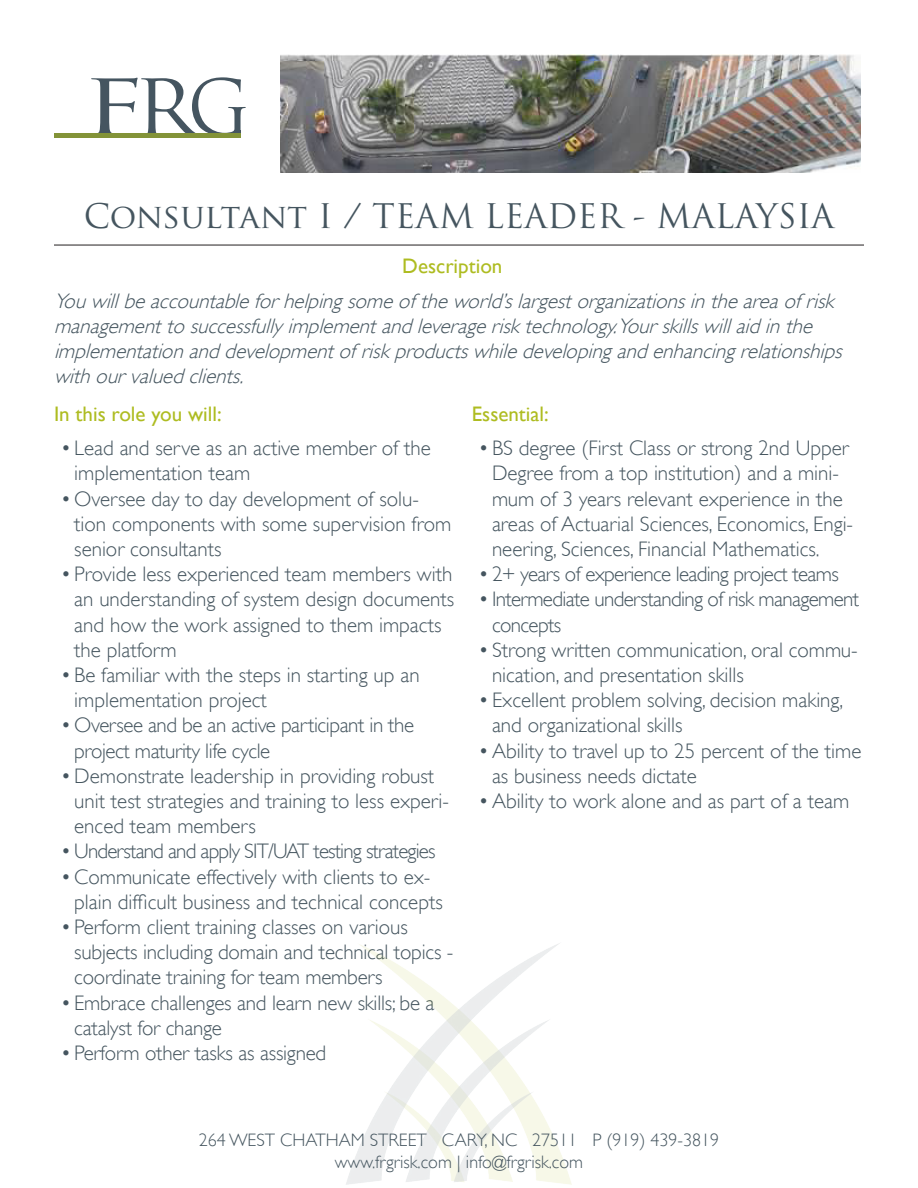
<style>
.page{position:relative;width:918px;height:1188px;background:#fff}
.page>*{position:absolute;margin:0;border:0;box-sizing:border-box;transform-origin:0 0}
.t1{font:33px "Trajan Pro";color:#45555f}
.t2{font:300 21px/25.2px "Gill Sans";color:#45555f}
.t3{font:italic 300 21px/25.2px "Gill Sans";color:#45555f}
.t4{font:300 21px/25.2px "Gill Sans";letter-spacing:-.03em;color:#45555f}
.t5{font:300 21px/25.2px "Gill Sans";letter-spacing:-.02em;color:#45555f}
.t6{font:300 21px "Gill Sans";letter-spacing:-.04em;color:#45555f}
.t7{font:21px "Gill Sans";color:#aebc21}
.t8{font:300 18px "Gill Sans";color:#45555f}
</style>
<div class="page">
<hr style="left:54px;top:245px;width:810px;height:1px;background:#231f20">
<img style="left:346px;top:943px;width:226px;height:242px">
<div style="left:54px;top:133px;width:187px;height:5px;background:#839338"></div>
<svg style="left:91px;top:77px;width:155px;height:56px"></svg>
<img style="left:281px;top:54px;width:579px;height:119px">
<p class="t1" style="left:84px;top:195px;width:752px">Consultant I / TEAM LEADER - MALAYSIA</p>
<p class="t7" style="left:402px;top:253px;width:102px">Description</p>
<p class="t3" style="left:54px;top:288px;width:796px">Youwillbeaccountableforhelpingsomeof theworld’slargestorganizationsintheareaof risk managementtosuccessfully implementandleveragerisktechnology.Yourskillswillaidinthe implementationanddevelopmentof riskproductswhiledevelopingandenhancingrelationships withourvaluedclients.</p>
<p class="t7" style="left:54px;top:402px;width:169px">In this role you will:</p>
<p class="t2" style="left:74px;top:436px;width:358px;text-indent:-14px">• Lead and serve as an active member of the implementation team</p>
<p class="t2" style="left:74px;top:486px;width:379px;text-indent:-14px">• Oversee day to day development of solu&shy;tion components with some supervision from senior consultants</p>
<p class="t2" style="left:74px;top:562px;width:382px;text-indent:-14px">• Provide less experienced team members with an understanding of system design documents and how the work assigned to them impacts the platform</p>
<p class="t2" style="left:74px;top:662px;width:347px;text-indent:-14px">• Be familiar with the steps in starting up an implementation project</p>
<p class="t5" style="left:74px;top:713px;width:341px;text-indent:-14px">• Oversee and be an active participant in the project maturity life cycle</p>
<p class="t2" style="left:74px;top:763px;width:376px;text-indent:-14px">•Demonstrate leadership in providing robust unit test strategies and training to less experi&shy;enced team members</p>
<p class="t6" style="left:61px;top:839px;width:376px">• Understand and apply SIT/UAT testing strategies</p>
<p class="t2" style="left:74px;top:864px;width:370px;text-indent:-14px">•Communicate effectively with clients to ex&shy;plain difficult business and technical concepts</p>
<p class="t2" style="left:74px;top:914px;width:381px;text-indent:-14px">• Perform client training classes on various subjects including domain and technical topics - coordinate training for team members</p>
<p class="t2" style="left:74px;top:990px;width:362px;text-indent:-14px">• Embrace challenges and learn new skills; be a catalyst for change</p>
<p class="t2" style="left:61px;top:1040px;width:267px">• Perform other tasks as assigned</p>
<p class="t7" style="left:472px;top:402px;width:78px">Essential:</p>
<p class="t2" style="left:492px;top:436px;width:363px;text-indent:-14px">• BS degree (First Class or strong 2nd Upper Degree from a top institution) and a mini&shy;mum of 3 years relevant experience in the areas of Actuarial Sciences, Economics, Engi&shy;neering, Sciences, Financial Mathematics.</p>
<p class="t4" style="left:478px;top:562px;width:362px">• 2+ years of experience leading project teams</p>
<p class="t4" style="left:492px;top:587px;width:369px;text-indent:-14px">• Intermediate understanding of risk management concepts</p>
<p class="t2" style="left:492px;top:637px;width:367px;text-indent:-14px">• Strong written communication, oral commu&shy;nication, and presentation skills</p>
<p class="t2" style="left:492px;top:688px;width:353px;text-indent:-14px">• Excellent problem solving, decision making, and organizational skills</p>
<p class="t2" style="left:492px;top:738px;width:371px;text-indent:-14px">•Ability to travel up to 25 percent of the time as business needs dictate</p>
<p class="t2" style="left:478px;top:788px;width:372px">•Ability to work alone and as part of a team</p>
<p class="t8" style="left:199px;top:1130px;width:522px">264 WEST CHATHAM STREET CARY, NC 27511 P (919) 439-3819</p>
<p class="t8" style="left:335px;top:1152px;width:250px">www.frgrisk.com | info@frgrisk.com</p>
</div>
